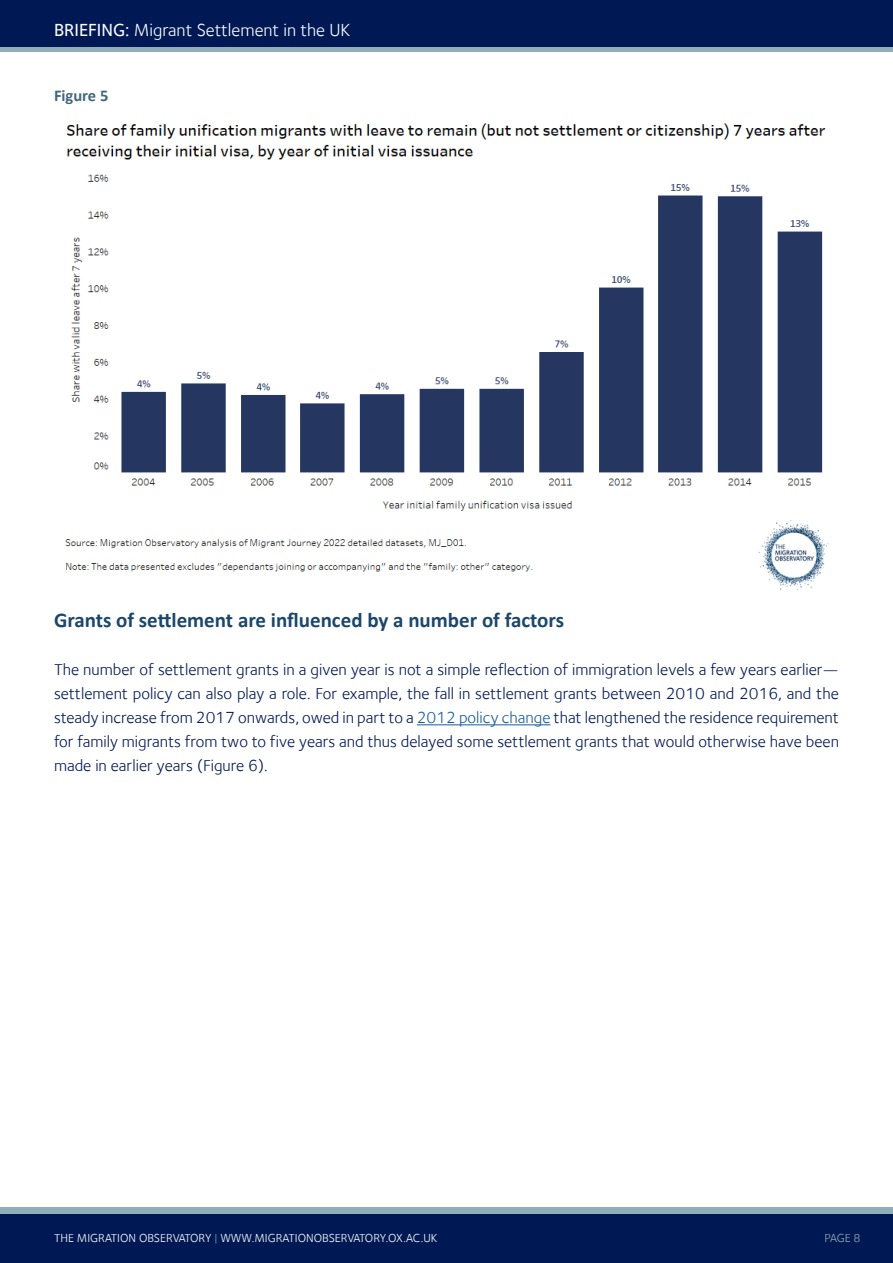
<style>
.page{position:relative;width:893px;height:1263px;background:#fff}
.page>*{position:absolute;margin:0;border:0;box-sizing:border-box;transform-origin:0 0}
.t1{font:700 21px "Calibri";color:#1c476b}
.t2{font:18px "Foundry Sterling";color:#fff}
.Body{font:16.5px/24px "Foundry Sterling";color:#001954;text-align:justify}
.Figure_Title{font:700 16.5px "Calibri";color:#40687e}
.t3{font:12px "Foundry Sterling";color:#fff}
.t4{font:12px "Foundry Sterling";color:#90aeb8}
.s1{font-weight:500}
.s2{color:#175d9e}
.s3{color:#5c9baf}
</style>
<div class="page">
<div style="left:0;top:1213px;width:893px;height:50px;background:#001954"></div>
<div style="left:0;top:1207px;width:893px;height:6px;background:#90aeb8"></div>
<div style="left:0;top:0;width:893px;height:48px;background:#001954"></div>
<hr style="left:0;top:48px;width:893px;height:4px;background:#90aeb8">
<hr style="left:417px;top:724px;width:133px;height:1px;background:#175d9e">
<img style="left:65px;top:123px;width:764px;height:467px">
<p class="t2" style="left:54px;top:19px;width:298px"><span class="s1">BRIEFING:</span> Migrant Settlement in the UK</p>
<p class="Figure_Title" style="left:54px;top:83px;width:56px">Figure 5</p>
<h1 class="t1" style="left:54px;top:605px;width:512px">Grants of settlement are influenced by a number of factors</h1>
<p class="Body" style="left:54px;top:657px;width:786px">The number of settlement grants in a given year is not a simple reflection of immigration levels a few years earlier— settlement policy can also play a role. For example, the fall in settlement grants between 2010 and 2016, and the steady increase from 2017 onwards, owed in part to a <span class="s2">2012 policy change</span> that lengthened the residence requirement for family migrants from two to five years and thus delayed some settlement grants that would otherwise have been made in earlier years (Figure 6).</p>
<p class="t3" style="left:54px;top:1231px;width:385px">THE MIGRATION OBSERVATORY <span class="s3">|</span> WWW.MIGRATIONOBSERVATORY.OX.AC.UK</p>
<p class="t4" style="left:824px;top:1231px;width:38px">PAGE 8</p>
</div>
